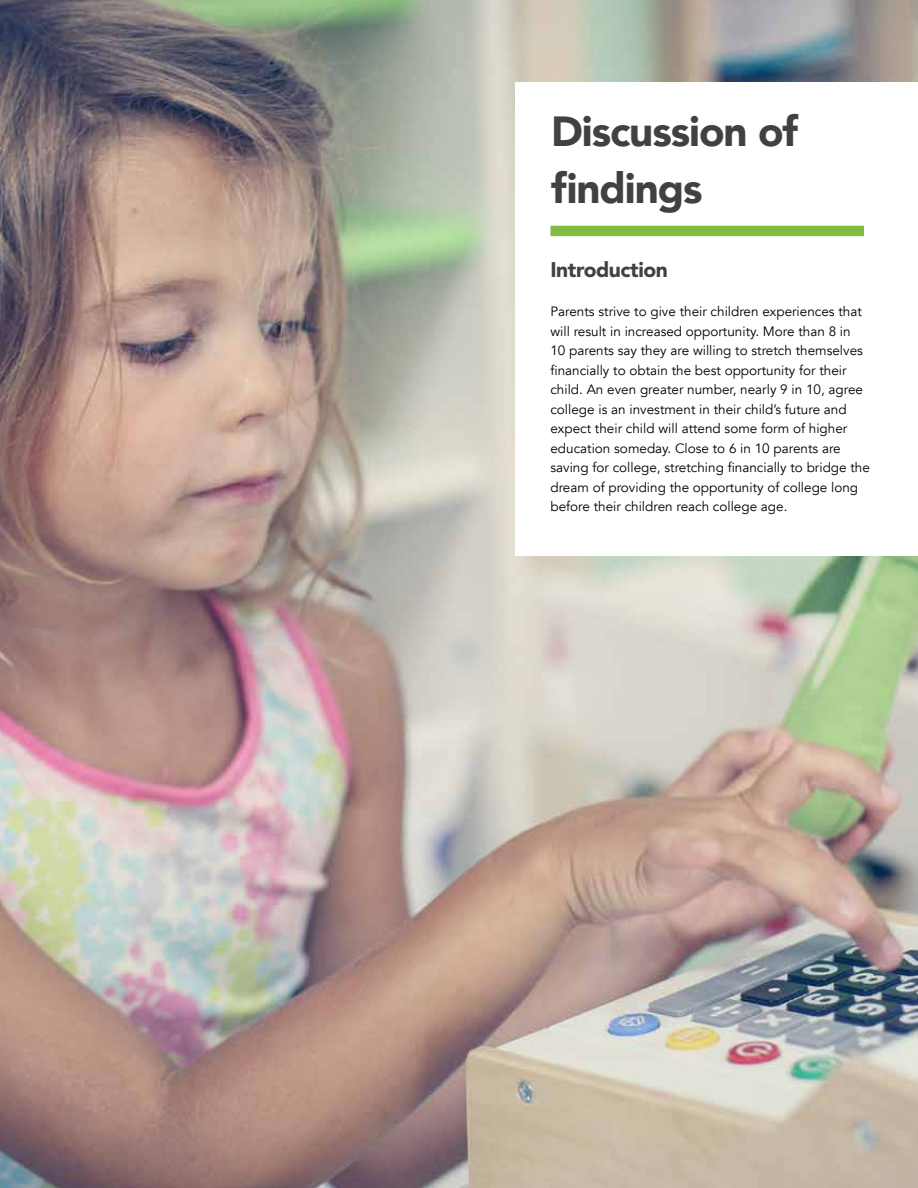
<style>
.page{position:relative;width:918px;height:1188px;background:#fff}
.page>*{position:absolute;margin:0;border:0;box-sizing:border-box;transform-origin:0 0}
.t1{font:900 42px/57px "Avenir";letter-spacing:-.025em;color:#414042}
.t2{font:900 21px "Avenir LT Std";letter-spacing:-.02em;color:#414042}
.t3{font:13.5px/19.5px "Avenir";color:#000}
</style>
<div class="page">
<img style="left:0;top:0;width:918px;height:1188px">
<div style="left:515px;top:82px;width:403px;height:474px;background:#fff"></div>
<div style="left:550px;top:226px;width:314px;height:10px;background:#81bd41"></div>
<h1 class="t1" style="left:551px;top:101px;width:249px">Discussion of findings</h1>
<h2 class="t2" style="left:550px;top:257px;width:119px">Introduction</h2>
<p class="t3" style="left:550px;top:302px;width:321px">Parents strive to give their children experiences that will result in increased opportunity. More than 8 in<br>10 parents say they are willing to stretch themselves financially to obtain the best opportunity for their child. An even greater number, nearly 9 in 10, agree college is an investment in their child’s future and expect their child will attend some form of higher education someday. Close to 6 in 10 parents are saving for college, stretching financially to bridge the dream of providing the opportunity of college long before their children reach college age.</p>
</div>
